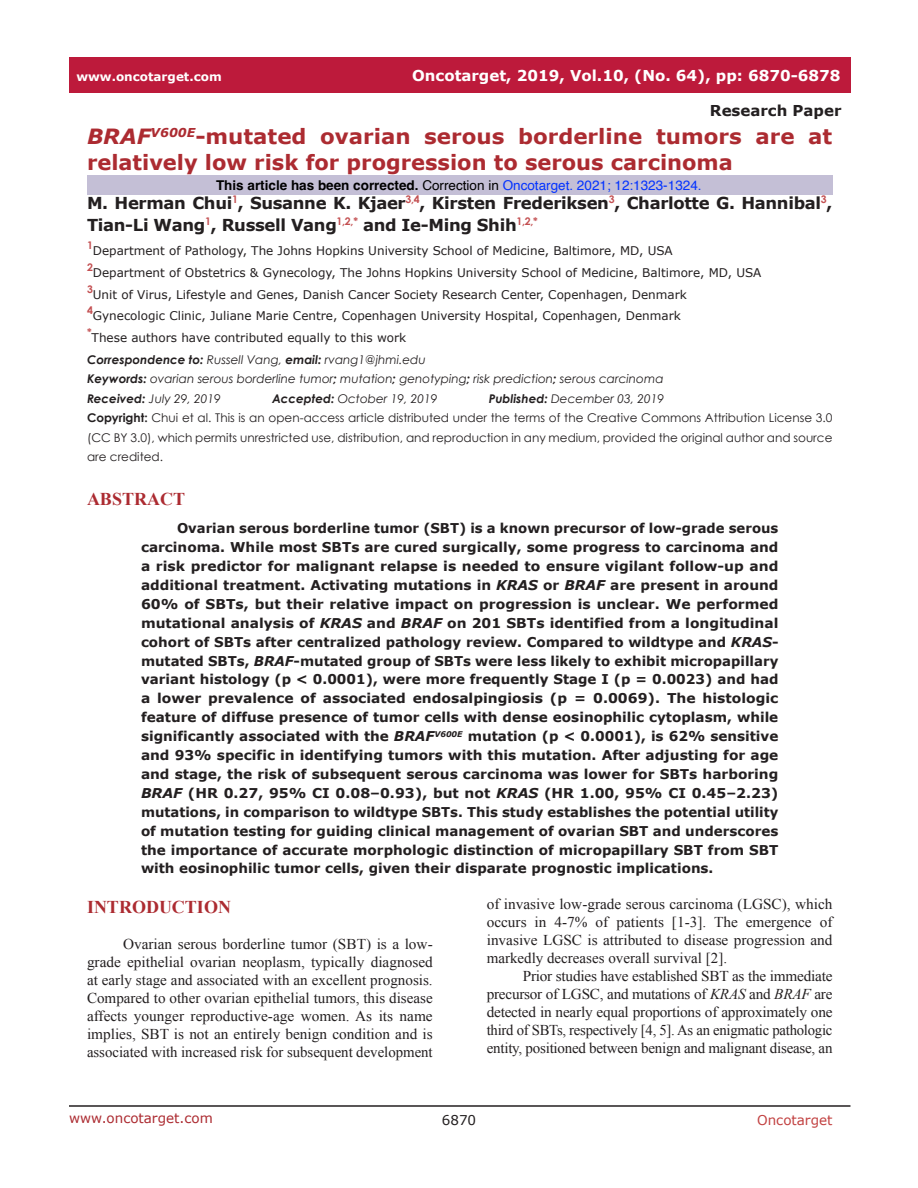
<style>
.page{position:relative;width:918px;height:1188px;background:#fff}
.page>*{position:absolute;margin:0;border:0;box-sizing:border-box;transform-origin:0 0}
.t1{font:700 21px/25.2px "Verdana";color:#ac2b31}
.t2{font:700 18px "Times New Roman";color:#ac2b31}
.t3{font:700 16.5px/21.6px "Verdana";letter-spacing:-.02em;color:#231f20}
.t4{font:15px/18px "Times New Roman";color:#231f20;text-align:justify}
.t5{font:700 15px "Verdana";color:#fff}
.t6{font:700 15px "Verdana";color:#231f20}
.t7{font:700 13.5px/18.9px "Verdana";color:#231f20;text-align:justify}
.t8{font:13.5px "Helvetica";color:#0433ff}
.t9{font:13.5px "Verdana";color:#ac2b31}
.t10{font:13.5px "Verdana";color:#c24141}
.t11{font:13.5px "Verdana";color:#231f20}
.t12{font:12px "Verdana";color:#231f20}
.t13{font:12px/19.5px "Century Gothic";color:#231f20}
.t14{font:italic 12px/19.5px "Century Gothic";color:#231f20}
.t15{font:700 12px "Verdana";color:#fff}
.t16{font:700 10.5px "Century Gothic";color:#c34f51}
.s1{font-style:italic}
.s2{font-weight:700}
.s3{font-weight:700;color:#000}
.s4{color:#000}
.s5{font-weight:700;font-style:italic}
</style>
<div class="page">
<hr style="left:69px;top:1105px;width:781px;height:2px;background:#231f20">
<div style="left:69px;top:57px;width:781px;height:36px;background:#bd1a3b"></div>
<p class="t15" style="left:76px;top:68px;width:147px">www.oncotarget.com</p>
<p class="t5" style="left:412px;top:65px;width:430px">Oncotarget, 2019, Vol.10, (No. 64), pp: 6870-6878</p>
<p class="t6" style="left:710px;top:100px;width:133px">Research Paper</p>
<h1 class="t1" style="left:87px;top:124px;width:747px"><span class="s1">BRAF</span><sup>V600E</sup>-mutated ovarian serous borderline tumors are at relatively low risk for progression to serous carcinoma</h1>
<p class="t3" style="left:87px;top:192px;width:747px">M. Herman Chui<sup>1</sup>, Susanne K. Kjaer<sup>3,4</sup>, Kirsten Frederiksen<sup>3</sup>, Charlotte G. Hannibal<sup>3</sup>,<br>Tian-Li Wang<sup>1</sup>, Russell Vang<sup>1,2,*</sup> and Ie-Ming Shih<sup>1,2,*</sup></p>
<p class="t16" style="left:87px;top:238px;width:7px">1</p>
<p class="t12" style="left:93px;top:243px;width:581px">Department of Pathology, The Johns Hopkins University School of Medicine, Baltimore, MD, USA</p>
<p class="t16" style="left:87px;top:259px;width:7px">2</p>
<p class="t12" style="left:93px;top:264px;width:670px">Department of Obstetrics &amp; Gynecology, The Johns Hopkins University School of Medicine, Baltimore, MD, USA</p>
<p class="t16" style="left:87px;top:281px;width:7px">3</p>
<p class="t12" style="left:93px;top:286px;width:596px">Unit of Virus, Lifestyle and Genes, Danish Cancer Society Research Center, Copenhagen, Denmark</p>
<p class="t16" style="left:87px;top:302px;width:7px">4</p>
<p class="t12" style="left:93px;top:308px;width:590px">Gynecologic Clinic, Juliane Marie Centre, Copenhagen University Hospital, Copenhagen, Denmark</p>
<p class="t16" style="left:87px;top:324px;width:6px">*</p>
<p class="t12" style="left:92px;top:329px;width:316px">These authors have contributed equally to this work</p>
<p class="t14" style="left:87px;top:349px;width:578px"><span class="s2">Correspondence to:</span> Russell Vang, <span class="s2">email:</span> rvang1@jhmi.edu<br><span class="s2">Keywords:</span> ovarian serous borderline tumor<span class="s2">;</span> mutation<span class="s2">;</span> genotyping<span class="s2">;</span> risk prediction<span class="s2">;</span> serous carcinoma<br><span class="s2">Received:</span> July 29, 2019</p>
<p class="t8" style="left:216px;top:179px;width:487px"><span class="s3">This article has been corrected.</span> <span class="s4">Correction in</span> Oncotarget. 2021; 12:1323-1324.</p>
<p class="t13" style="left:87px;top:388px;width:747px;text-indent:402px"><span class="s5">Published:</span> <span class="s1">December 03, 2019<br></span><span class="s2">Copyright:</span> Chui et al. This is an open-access article distributed under the terms of the Creative Commons Attribution License 3.0 (CC BY 3.0), which permits unrestricted use, distribution, and reproduction in any medium, provided the original author and source are credited.</p>
<h2 class="t2" style="left:87px;top:487px;width:100px">ABSTRACT</h2>
<p class="t7" style="left:141px;top:519px;width:639px;text-indent:36px">Ovarian serous borderline tumor (SBT) is a known precursor of low-grade serous carcinoma. While most SBTs are cured surgically, some progress to carcinoma and a risk predictor for malignant relapse is needed to ensure vigilant follow-up and additional treatment. Activating mutations in <span class="s1">KRAS</span> or <span class="s1">BRAF</span> are present in around 60% of SBTs, but their relative impact on progression is unclear. We performed mutational analysis of <span class="s1">KRAS</span> and <span class="s1">BRAF</span> on 201 SBTs identified from a longitudinal cohort of SBTs after centralized pathology review. Compared to wildtype and <span class="s1">KRAS&shy;</span>mutated SBTs, <span class="s1">BRAF</span>-mutated group of SBTs were less likely to exhibit micropapillary variant histology (p &lt; 0.0001), were more frequently Stage I (p = 0.0023) and had a lower prevalence of associated endosalpingiosis (p = 0.0069). The histologic feature of diffuse presence of tumor cells with dense eosinophilic cytoplasm, while significantly associated with the <span class="s1">BRAF</span><sup>V600E</sup> mutation (p &lt; 0.0001), is 62% sensitive and 93% specific in identifying tumors with this mutation. After adjusting for age and stage, the risk of subsequent serous carcinoma was lower for SBTs harboring <span class="s1">BRAF</span> (HR 0.27, 95% CI 0.08–0.93), but not <span class="s1">KRAS</span> (HR 1.00, 95% CI 0.45–2.23) mutations, in comparison to wildtype SBTs. This study establishes the potential utility of mutation testing for guiding clinical management of ovarian SBT and underscores the importance of accurate morphologic distinction of micropapillary SBT from SBT with eosinophilic tumor cells, given their disparate prognostic implications.</p>
<h2 class="t2" style="left:87px;top:895px;width:145px">INTRODUCTION</h2>
<p class="t4" style="left:87px;top:935px;width:347px;text-indent:36px">Ovarian serous borderline tumor (SBT) is a low&shy;grade epithelial ovarian neoplasm, typically diagnosed at early stage and associated with an excellent prognosis.<br>Compared to other ovarian epithelial tumors, this disease affects younger reproductive-age women. As its name implies, SBT is not an entirely benign condition and is associated with increased risk for subsequent development</p>
<p class="t14" style="left:272px;top:388px;width:167px"><span class="s2">Accepted:</span> October 19, 2019</p>
<p class="t4" style="left:487px;top:895px;width:347px">of invasive low-grade serous carcinoma (LGSC), which occurs in 4-7% of patients [1-3]. The emergence of invasive LGSC is attributed to disease progression and markedly decreases overall survival [2].</p>
<p class="t4" style="left:487px;top:967px;width:347px;text-indent:36px">Prior studies have established SBT as the immediate precursor of LGSC, and mutations of <span class="s1">KRAS</span> and <span class="s1">BRAF</span> are detected in nearly equal proportions of approximately one third of SBTs, respectively [4, 5]. As an enigmatic pathologic entity, positioned between benign and malignant disease, an</p>
<p class="t9" style="left:69px;top:1109px;width:145px">www.oncotarget.com</p>
<p class="t11" style="left:442px;top:1111px;width:36px">6870</p>
<p class="t10" style="left:757px;top:1111px;width:77px">Oncotarget</p>
</div>
